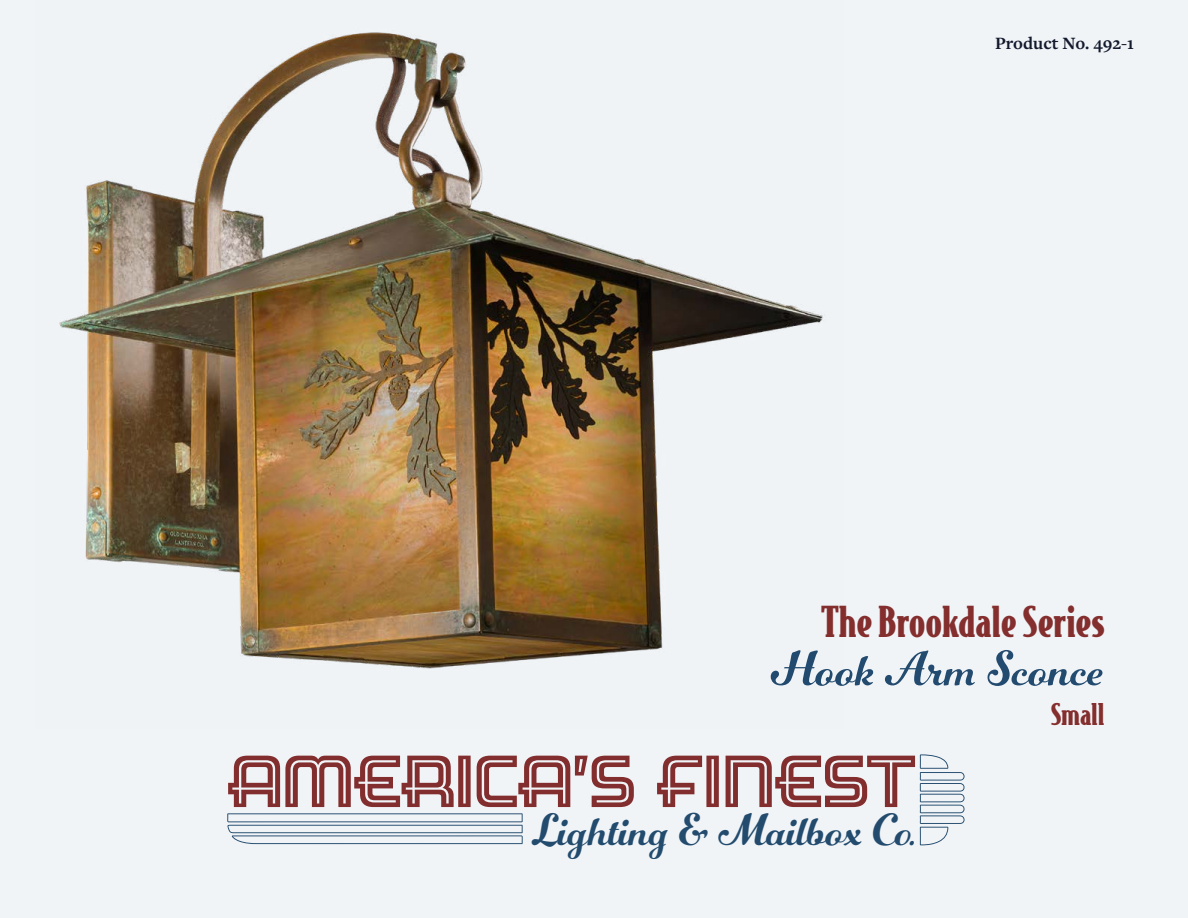
<style>
.page{position:relative;width:1188px;height:918px;background:#f1f4f7}
.page>*{position:absolute;margin:0;border:0;box-sizing:border-box;transform-origin:0 0}
.t1{font:70.8px "Hotel";letter-spacing:-.005em;color:#832e2e}
.t2{font:51px "Number Five Smooth";color:#224b6f}
.t3{font:46.95px "Number Five Smooth";color:#224b6e}
.t4{font:900 40.5px "Bodega Serif";color:#842e2e}
.t5{font:900 28.5px "Bodega Serif";color:#842e2e}
.t6{font:700 18px "Freight Text Pro";color:#131a2d}
</style>
<div class="page">
<svg style="left:227px;top:813px;width:296px;height:31px"></svg>
<svg style="left:920px;top:754px;width:45px;height:91px"></svg>
<img style="left:59px;top:32px;width:764px;height:637px">
<p class="t6" style="left:995px;top:31px;width:140px">Product No. 492-1</p>
<p class="t4" style="left:821px;top:595px;width:285px">The Brookdale Series</p>
<p class="t2" style="left:771px;top:638px;width:335px">Hook Arm Sconce</p>
<h1 class="t1" style="left:227px;top:744px;width:691px">AMERICA’S FINEST</h1>
<p class="t3" style="left:532px;top:801px;width:386px">Lighting &amp; Mailbox Co.</p>
<p class="t5" style="left:1051px;top:695px;width:55px">Small</p>
</div>
